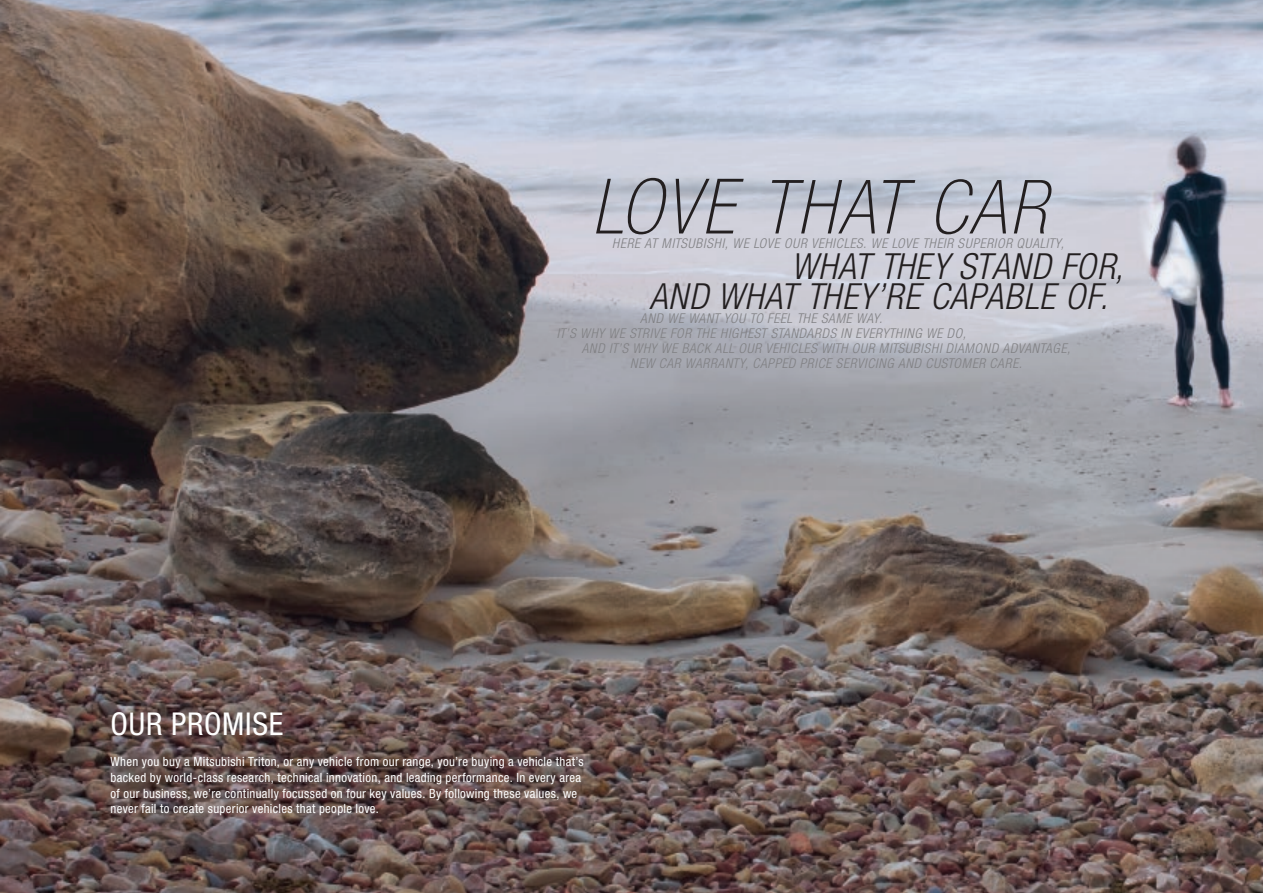
<style>
.page{position:relative;width:1263px;height:893px;background:#fff}
.page>*{position:absolute;margin:0;border:0;box-sizing:border-box;transform-origin:0 0}
.t1{font:italic 100 condensed 74.85px "Helvetica Neue";letter-spacing:.04em;color:#231f20}
.t2{font:italic 300 condensed 36px "Helvetica Neue";letter-spacing:.025em;color:#231f20}
.t3{font:condensed 31.5px "Helvetica Neue";letter-spacing:.025em;color:#fff}
.t4{font:italic 300 condensed 13.5px/15px "Helvetica Neue";letter-spacing:.055em;color:#808083}
.t5{font:condensed 12.75px/15.8px "Helvetica Neue";letter-spacing:.025em;color:#fff}
.s1{font-size:76.5px}
</style>
<div class="page">
<img style="left:0;top:0;width:1263px;height:893px">
<h1 class="t1" style="left:591px;top:165px;width:457px"><span class="s1">LOVE</span> THAT CAR</h1>
<p class="t4" style="left:612px;top:236px;width:453px">HERE AT MI TSUBISHI, WE LOVE OUR VEHICLES. WE LOVE THEIR SUPERIOR QUALITY,</p>
<h2 class="t2" style="left:791px;top:245px;width:222px">WHAT THEY STAND</h2>
<h2 class="t2" style="left:1061px;top:245px;width:64px">FOR,</h2>
<h2 class="t2" style="left:649px;top:276px;width:460px">AND WHAT THEY’RE CAPABLE OF.</h2>
<p class="t4" style="left:557px;top:311px;width:327px;text-indent:84px">AND WE WAN T YOU TO FEEL THE SAME WAY.<br>IT’S WHY WE STRIVE FOR THE HIGHEST STANDA</p>
<p class="t4" style="left:814px;top:326px;width:153px">RDS IN EVERYTHING WE DO,</p>
<h3 class="t3" style="left:111px;top:706px;width:174px">Our Promise</h3>
<p class="t4" style="left:582px;top:340px;width:9px">AND</p>
<p class="t4" style="left:630px;top:340px;width:442px;text-indent:-21px">IT’S WHY WE BACK ALL OUR VEHICLES WITH OUR MI TSUBISHI DIA MOND ADVAN TAGE,<br>NEW CA R WARRANTY, CAPPED PRICE SERV</p>
<p class="t4" style="left:864px;top:355px;width:159px">ICING AND CUSTOMER CA RE.</p>
<p class="t5" style="left:111px;top:754px;width:475px">When you buy a Mitsubishi Triton, or any vehicle from our range, you’re buying a vehicle that’s backed by world-class research, technical innovation, and leading performance. In every area of our business, we’re continually focussed on four key values. By following these values, we never fail to create superior vehicles that people love.</p>
</div>
